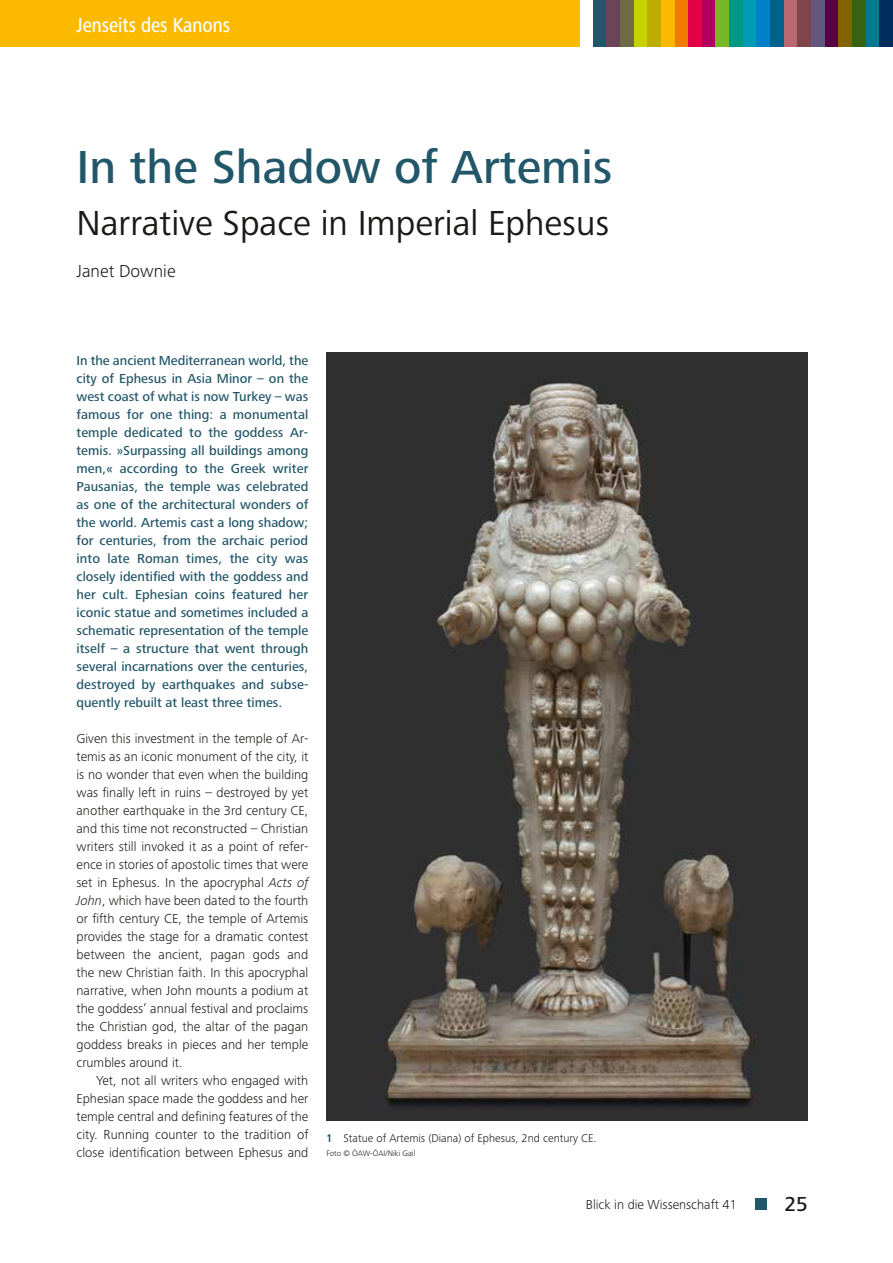
<style>
.page{position:relative;width:893px;height:1263px;background:#fff}
.page>*{position:absolute;margin:0;border:0;box-sizing:border-box;transform-origin:0 0}
.t1{font:500 48px "Frutiger Next LTW1 G";color:#225669}
.t2{font:36px "Frutiger Next LTW1 G";color:#1a1a18}
.t3{font:500 21px "Frutiger Next LTW1 G";color:#fff;scale:.85 1}
.t4{font:500 21px "Frutiger Next LTW1 G";color:#1a1a18}
.t5{font:300 18px "Frutiger Next LTW1 G";color:#1a1a18}
.t6{font:300 13.5px/18px "Frutiger Next LTW1 G";letter-spacing:.005em;color:#1a1a18;text-align:justify}
.t7{font:500 13.5px/18px "Frutiger Next LTW1 G";color:#225669;text-align:justify}
.t8{font:300 11.7px "Frutiger Next LTW1 G";color:#1a1a18}
.t9{font:300 8.25px "Frutiger Next LTW1 G";color:#1a1a18}
.s1{font-style:italic}
.s2{font-family:"Frutiger Next Pro";font-weight:700;font-stretch:condensed;color:#225669}
</style>
<div class="page">
<div style="left:755px;top:1198px;width:11px;height:11px;background:#225669"></div>
<div style="left:593px;top:0;width:13px;height:47px;background:#225669"></div>
<div style="left:606px;top:0;width:14px;height:47px;background:#6a4555"></div>
<div style="left:620px;top:0;width:14px;height:47px;background:#6e6a44"></div>
<div style="left:634px;top:0;width:13px;height:47px;background:#c7d300"></div>
<div style="left:647px;top:0;width:14px;height:47px;background:#bdad00"></div>
<div style="left:661px;top:0;width:14px;height:47px;background:#fbba00"></div>
<div style="left:675px;top:0;width:13px;height:47px;background:#ef7c00"></div>
<div style="left:688px;top:0;width:14px;height:47px;background:#e40045"></div>
<div style="left:702px;top:0;width:14px;height:47px;background:#b10061"></div>
<div style="left:716px;top:0;width:13px;height:47px;background:#76b828"></div>
<div style="left:729px;top:0;width:14px;height:47px;background:#009881"></div>
<div style="left:743px;top:0;width:14px;height:47px;background:#009bb4"></div>
<div style="left:757px;top:0;width:13px;height:47px;background:#0080c8"></div>
<div style="left:770px;top:0;width:14px;height:47px;background:#00618a"></div>
<div style="left:784px;top:0;width:13px;height:47px;background:#b96770"></div>
<div style="left:797px;top:0;width:14px;height:47px;background:#80454b"></div>
<div style="left:811px;top:0;width:14px;height:47px;background:#62567d"></div>
<div style="left:825px;top:0;width:13px;height:47px;background:#580247"></div>
<div style="left:838px;top:0;width:14px;height:47px;background:#826300"></div>
<div style="left:852px;top:0;width:14px;height:47px;background:#3a6311"></div>
<div style="left:866px;top:0;width:13px;height:47px;background:#007a8c"></div>
<div style="left:879px;top:0;width:14px;height:47px;background:#002d5b"></div>
<div style="left:0;top:0;width:579px;height:47px;background:#fbba00"></div>
<img style="left:326px;top:353px;width:482px;height:768px">
<h3 class="t3" style="left:77px;top:13px;width:182px">Jenseits des Kanons</h3>
<h1 class="t1" style="left:77px;top:140px;width:538px">In the Shadow of Artemis</h1>
<h2 class="t2" style="left:77px;top:203px;width:534px">Narrative Space in Imperial Ephesus</h2>
<h3 class="t5" style="left:77px;top:261px;width:101px">Janet Downie</h3>
<p class="t7" style="left:77px;top:352px;width:233px">In the ancient Mediterranean world, the city of Ephesus in Asia Minor – on the west coast of what is now Turkey – was famous for one thing: a monumental temple dedicated to the goddess Ar&shy;temis. »Surpassing all buildings among men,« according to the Greek writer Pausanias, the temple was celebrated as one of the architectural wonders of the world. Artemis cast a long shadow; for centuries, from the archaic period into late Roman times, the city was closely identified with the goddess and her cult. Ephesian coins featured her iconic statue and sometimes included a schematic representation of the temple itself – a structure that went through several incarnations over the centuries, destroyed by earthquakes and subse&shy;quently rebuilt at least three times.</p>
<p class="t6" style="left:77px;top:729px;width:233px">Given this investment in the temple of Ar&shy;temis as an iconic monument of the city, it is no wonder that even when the building was finally left in ruins – destroyed by yet another earthquake in the 3rd century CE, and this time not reconstructed – Christian writers still invoked it as a point of refer&shy;ence in stories of apostolic times that were set in Ephesus. In the apocryphal <span class="s1">Acts of John</span>, which have been dated to the fourth or fifth century CE, the temple of Artemis provides the stage for a dramatic contest between the ancient, pagan gods and the new Christian faith. In this apocryphal narrative, when John mounts a podium at the goddess’ annual festival and proclaims the Christian god, the altar of the pagan goddess breaks in pieces and her temple crumbles around it.</p>
<p class="t6" style="left:77px;top:1071px;width:233px;text-indent:19px">Yet, not all writers who engaged with Ephesian space made the goddess and her temple central and defining features of the city. Running counter to the tradition of close identification between Ephesus and</p>
<p class="t8" style="left:326px;top:1131px;width:272px"><span class="s2">1</span> Statue of Artemis (Diana) of Ephesus, 2nd century CE.</p>
<p class="t9" style="left:326px;top:1149px;width:91px">Foto © ÖAW-ÖAI/Niki Gail</p>
<p class="t6" style="left:586px;top:1195px;width:152px">Blick in die Wissenschaft 41</p>
<h3 class="t4" style="left:784px;top:1192px;width:25px">25</h3>
</div>
